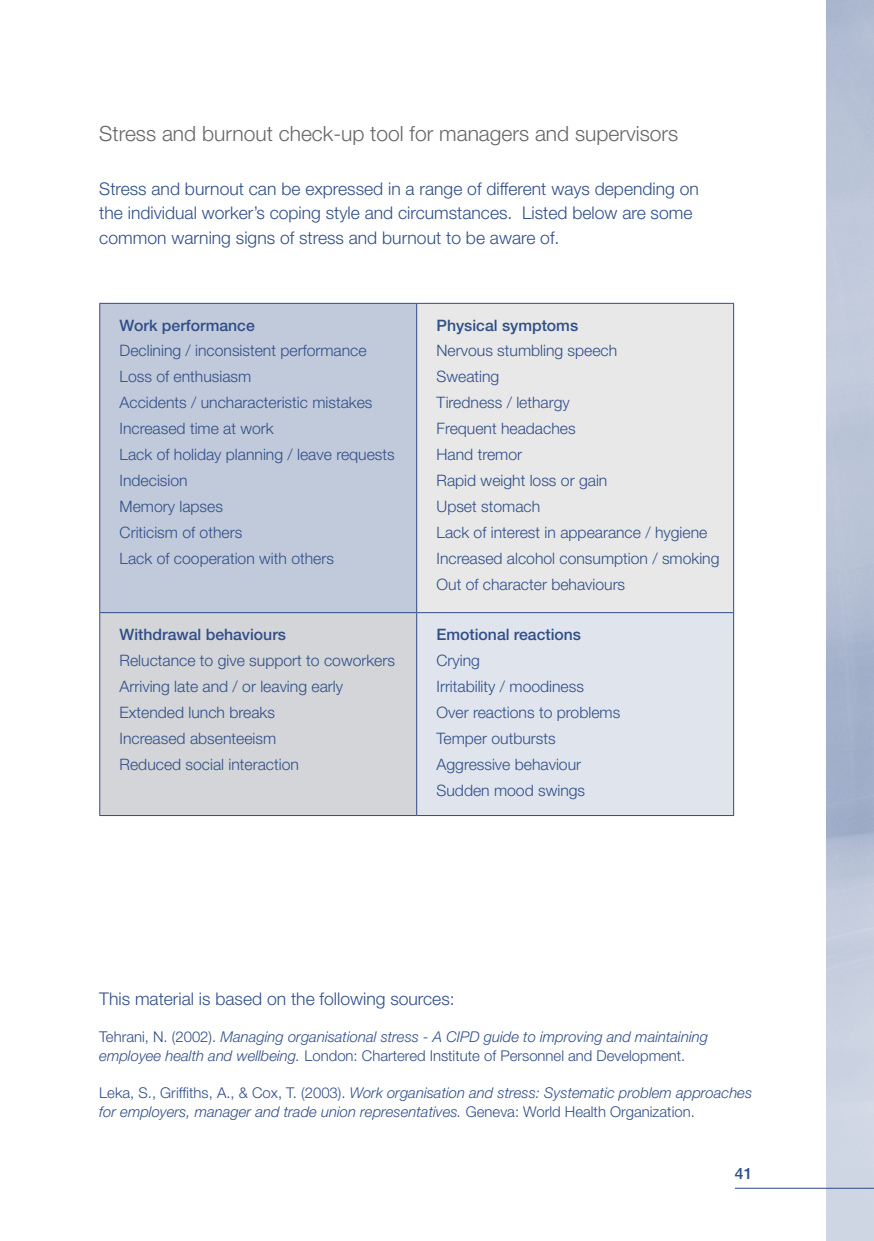
<style>
.page{position:relative;width:874px;height:1241px;background:#fff}
.page>*{position:absolute;margin:0;border:0;box-sizing:border-box;transform-origin:0 0}
.t1{font:300 21px "Helvetica Neue";color:#686767}
.t2{font:300 17.5px/24.5px "Helvetica Neue";color:#304e88}
.t3{font:300 15.75px/25.9px "Helvetica Neue";color:#304e88}
.t4{font:500 15.75px "Helvetica Neue";color:#304e88}
.t5{font:italic 300 14.88px/19.2px "Helvetica Neue";color:#304e88}
.s1{font-style:normal}
</style>
<div class="page">
<img style="left:826px;top:0;width:47px;height:1240px">
<hr style="left:734px;top:1187px;width:139px;height:1px;background:#304e88">
<div style="left:100px;top:303px;width:316px;height:309px;background:#c1cadb"></div>
<div style="left:416px;top:303px;width:317px;height:309px;background:#e8e8e8"></div>
<div style="left:100px;top:612px;width:316px;height:203px;background:#d3d5d8"></div>
<div style="left:416px;top:612px;width:317px;height:203px;background:#e0e4ed"></div>
<hr style="left:99px;top:303px;width:317px;height:1px;background:#304e88">
<hr style="left:99px;top:304px;width:1px;height:308px;background:#304e88">
<hr style="left:416px;top:303px;width:317px;height:1px;background:#304e88">
<hr style="left:416px;top:304px;width:1px;height:308px;background:#304e88">
<hr style="left:732px;top:304px;width:1px;height:308px;background:#304e88">
<hr style="left:99px;top:612px;width:317px;height:1px;background:#304e88">
<hr style="left:99px;top:613px;width:1px;height:202px;background:#304e88">
<hr style="left:416px;top:612px;width:317px;height:1px;background:#304e88">
<hr style="left:416px;top:613px;width:1px;height:202px;background:#304e88">
<hr style="left:732px;top:613px;width:1px;height:202px;background:#304e88">
<hr style="left:99px;top:815px;width:317px;height:1px;background:#304e88">
<hr style="left:416px;top:815px;width:317px;height:1px;background:#304e88">
<h1 class="t1" style="left:99px;top:120px;width:580px">Stress and burnout check-up tool for managers and supervisors</h1>
<p class="t2" style="left:99px;top:176px;width:601px">Stress and burnout can be expressed in a range of different ways depending on the individual worker’s coping style and circumstances. Listed below are some common warning signs of stress and burnout to be aware of.</p>
<p class="t4" style="left:119px;top:315px;width:137px">Work performance</p>
<p class="t3" style="left:119px;top:337px;width:276px">Declining / inconsistent performance<br>Loss of enthusiasm<br>Accidents / uncharacteristic mistakes<br>Increased time at work<br>Lack of holiday planning / leave requests<br>Indecision<br>Memory lapses<br>Criticism of others<br>Lack of cooperation with others</p>
<p class="t4" style="left:119px;top:624px;width:168px">Withdrawal behaviours</p>
<p class="t3" style="left:119px;top:646px;width:277px">Reluctance to give support to coworkers<br>Arriving late and / or leaving early<br>Extended lunch breaks<br>Increased absenteeism<br>Reduced social interaction</p>
<p class="t4" style="left:436px;top:315px;width:143px">Physical symptoms</p>
<p class="t3" style="left:436px;top:337px;width:284px">Nervous stumbling speech<br>Sweating<br>Tiredness / lethargy<br>Frequent headaches<br>Hand tremor<br>Rapid weight loss or gain<br>Upset stomach<br>Lack of interest in appearance / hygiene<br>Increased alcohol consumption / smoking<br>Out of character behaviours</p>
<p class="t4" style="left:436px;top:624px;width:146px">Emotional reactions</p>
<p class="t3" style="left:436px;top:646px;width:185px">Crying<br>Irritability / moodiness<br>Over reactions to problems<br>Temper outbursts<br>Aggressive behaviour<br>Sudden mood swings</p>
<p class="t2" style="left:99px;top:986px;width:356px">This material is based on the following sources:</p>
<p class="t5" style="left:99px;top:1026px;width:610px"><span class="s1">Tehrani, N. (2002).</span> Managing organisational stress - A CIPD guide to improving and maintaining employee health and wellbeing. <span class="s1">London: Chartered Institute of Personnel and Development.</span></p>
<p class="t5" style="left:99px;top:1082px;width:654px"><span class="s1">Leka, S., Griffiths, A., &amp; Cox, T. (2003).</span> Work organisation and stress: Systematic problem approaches for employers, manager and trade union representatives. <span class="s1">Geneva: World Health Organization.</span></p>
<p class="t4" style="left:734px;top:1163px;width:19px">41</p>
</div>
